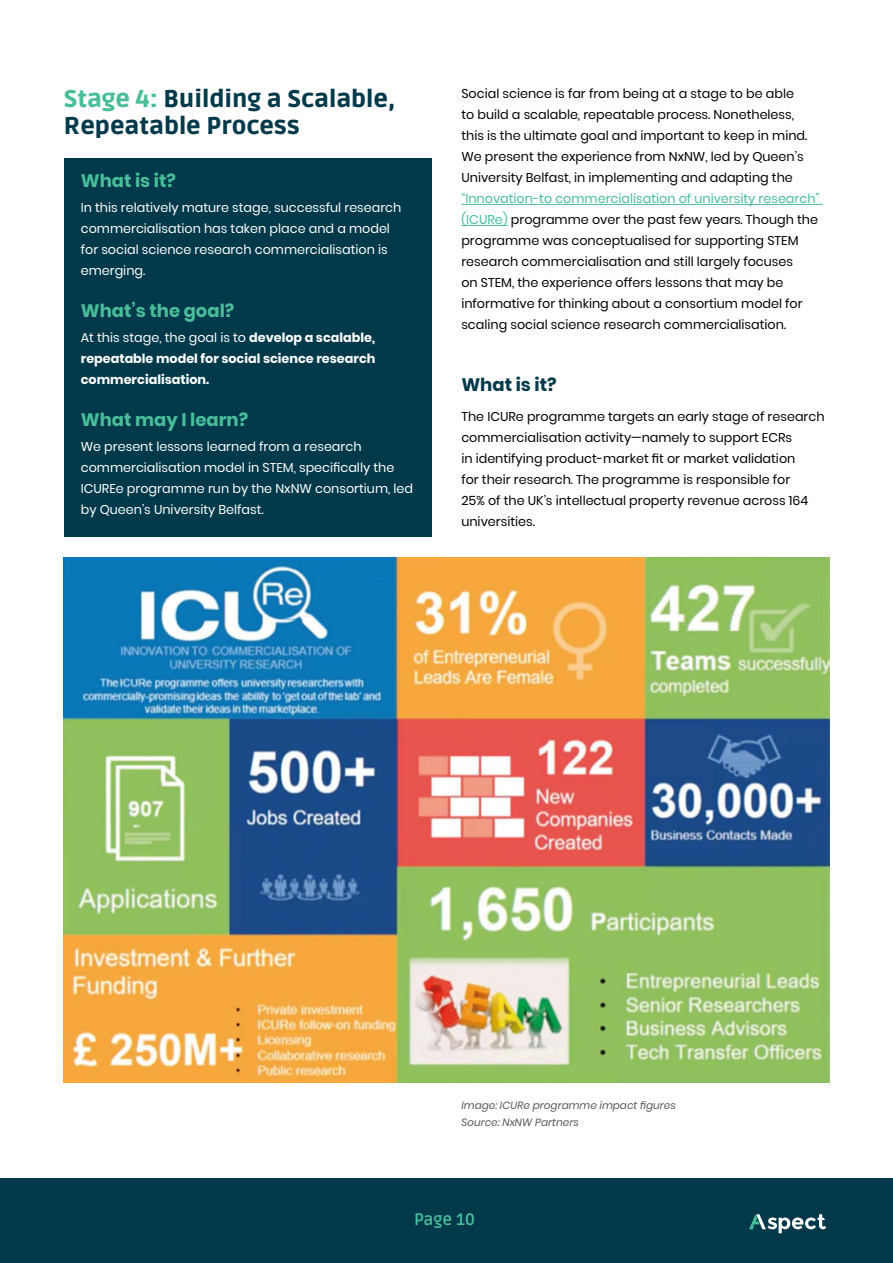
<style>
.page{position:relative;width:893px;height:1263px;background:#fff}
.page>*{position:absolute;margin:0;border:0;box-sizing:border-box;transform-origin:0 0}
.t1{font:900 24px/27px "Ruda";color:#003a4a}
.t2{font:700 18px "Poppins";color:#49bd9a}
.t3{font:700 18px "Poppins";color:#003a4a}
.t4{font:700 16.5px "Ruda";color:#49bd9a}
.t5{font:12.75px/21px "Poppins";color:#000}
.t6{font:12.75px/21px "Poppins";color:#fff}
.t7{font:700 12.75px/21px "Poppins";color:#fff;text-align:justify}
.t8{font:italic 10.5px/17.7px "Poppins";color:#58595b}
.s1{color:#49bd9a}
.s2{font-weight:400}
</style>
<div class="page">
<div style="left:0;top:1178px;width:893px;height:85px;background:#003a4a"></div>
<svg style="left:749px;top:1214px;width:77px;height:19px"></svg>
<hr style="left:461px;top:204px;width:362px;height:1px;background:#49bd9a">
<hr style="left:461px;top:225px;width:47px;height:1px;background:#49bd9a">
<div style="left:64px;top:159px;width:368px;height:378px;background:#003a4a"></div>
<img style="left:64px;top:557px;width:765px;height:526px">
<h1 class="t1" style="left:64px;top:86px;width:333px"><span class="s1">Stage 4:</span> Building a Scalable,<br>Repeatable Process</h1>
<p class="t5" style="left:461px;top:84px;width:347px">Social science is far from being at a stage to be able to build a scalable, repeatable process. Nonetheless, this is the ultimate goal and important to keep in mind.<br>We present the experience from NxNW, led by Queen’s University Belfast, in implementing and adapting the</p>
<p class="t5" style="left:461px;top:189px;width:360px"><span class="s1">“Innovation-to commercialisation of university research” (ICURe)</span> programme over the past few years. Though the programme was conceptualised for supporting STEM research commercialisation and still largely focuses<br>on STEM, the experience offers lessons that may be informative for thinking about a consortium model for scaling social science research commercialisation.</p>
<h2 class="t2" style="left:81px;top:170px;width:97px">What is it?</h2>
<p class="t6" style="left:81px;top:197px;width:322px">In this relatively mature stage, successful research commercialisation has taken place and a model for social science research commercialisation is emerging.</p>
<h2 class="t2" style="left:81px;top:300px;width:155px">What’s the goal?</h2>
<p class="t7" style="left:81px;top:327px;width:296px"><span class="s2">At this stage, the goal is to</span> develop a scalable, repeatable model for social science research commercialisation.</p>
<h2 class="t2" style="left:81px;top:409px;width:169px">What may I learn?</h2>
<p class="t6" style="left:81px;top:436px;width:334px">We present lessons learned from a research commercialisation model in STEM, specifically the ICUREe programme run by the NxNW consortium, led by Queen’s University Belfast.</p>
<h2 class="t3" style="left:461px;top:375px;width:97px">What is it?</h2>
<p class="t5" style="left:461px;top:406px;width:365px">The ICURe programme targets an early stage of research commercialisation activity—namely to support ECRs<br>in identifying product-market fit or market validation<br>for their research. The programme is responsible for<br>25% of the UK’s intellectual property revenue across 164 universities.</p>
<p class="t8" style="left:461px;top:1096px;width:216px">Image: ICURe programme impact figures<br>Source: NxNW Partners</p>
<p class="t4" style="left:414px;top:1210px;width:62px">Page 10</p>
</div>
